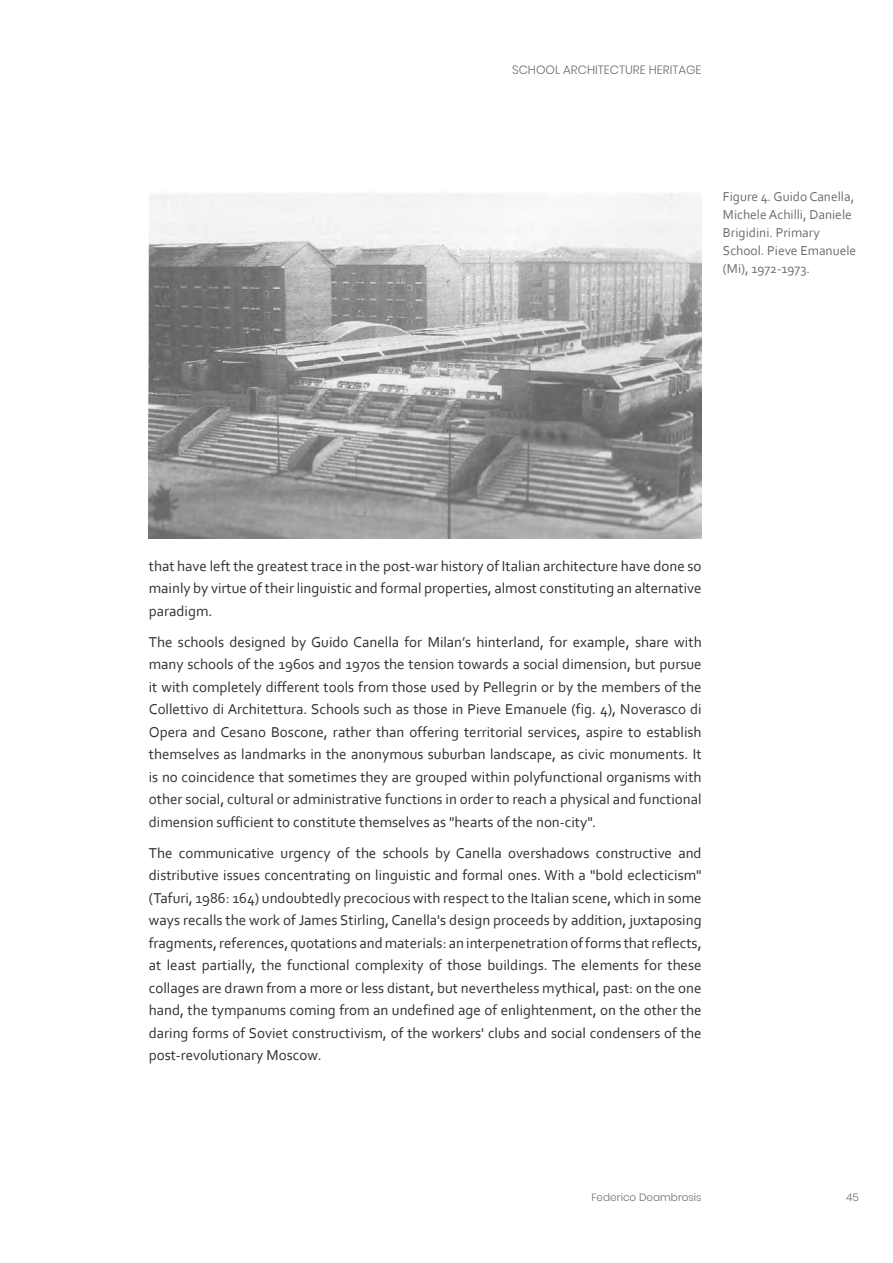
<style>
.page{position:relative;width:893px;height:1263px;background:#fff}
.page>*{position:absolute;margin:0;border:0;box-sizing:border-box;transform-origin:0 0}
.t1{font:15px/22.5px "Corbel";color:#312f30;text-align:justify}
.t2{font:13.5px/18px "Corbel";color:#6c6d70}
.t3{font:300 12px "Poppins";color:#6c6d70}
.t4{font:300 10.5px "Poppins";color:#6c6d70}
</style>
<div class="page">
<img style="left:149px;top:193px;width:553px;height:345px">
<p class="t3" style="left:512px;top:63px;width:191px">SCHOOL ARCHITECTURE HERITAGE</p>
<p class="t2" style="left:723px;top:188px;width:135px">Figure 4. Guido Canella,<br>Michele Achilli, Daniele<br>Brigidini. Primary<br>School. Pieve Emanuele (Mi), 1972-1973.</p>
<p class="t1" style="left:149px;top:554px;width:554px">that have left the greatest trace in the post-war history of Italian architecture have done so mainly by virtue of their linguistic and formal properties, almost constituting an alternative paradigm.</p>
<p class="t1" style="left:149px;top:630px;width:554px">The schools designed by Guido Canella for Milan’s hinterland, for example, share with many schools of the 1960s and 1970s the tension towards a social dimension, but pursue it with completely different tools from those used by Pellegrin or by the members of the Collettivo di Architettura. Schools such as those in Pieve Emanuele (fig. 4), Noverasco di Opera and Cesano Boscone, rather than offering territorial services, aspire to establish themselves as landmarks in the anonymous suburban landscape, as civic monuments. It is no coincidence that sometimes they are grouped within polyfunctional organisms with other social, cultural or administrative functions in order to reach a physical and functional dimension sufficient to constitute themselves as "hearts of the non-city".</p>
<p class="t1" style="left:149px;top:841px;width:554px">The communicative urgency of the schools by Canella overshadows constructive and distributive issues concentrating on linguistic and formal ones. With a "bold eclecticism" (Tafuri, 1986: 164) undoubtedly precocious with respect to the Italian scene, which in some ways recalls the work of James Stirling, Canella's design proceeds by addition, juxtaposing fragments, references, quotations and materials: an interpenetration of forms that reflects, at least partially, the functional complexity of those buildings. The elements for these collages are drawn from a more or less distant, but nevertheless mythical, past: on the one hand, the tympanums coming from an undefined age of enlightenment, on the other the daring forms of Soviet constructivism, of the workers' clubs and social condensers of the post-revolutionary Moscow.</p>
<p class="t4" style="left:591px;top:1191px;width:112px">Federico Deambrosis</p>
<p class="t4" style="left:846px;top:1191px;width:14px">45</p>
</div>
